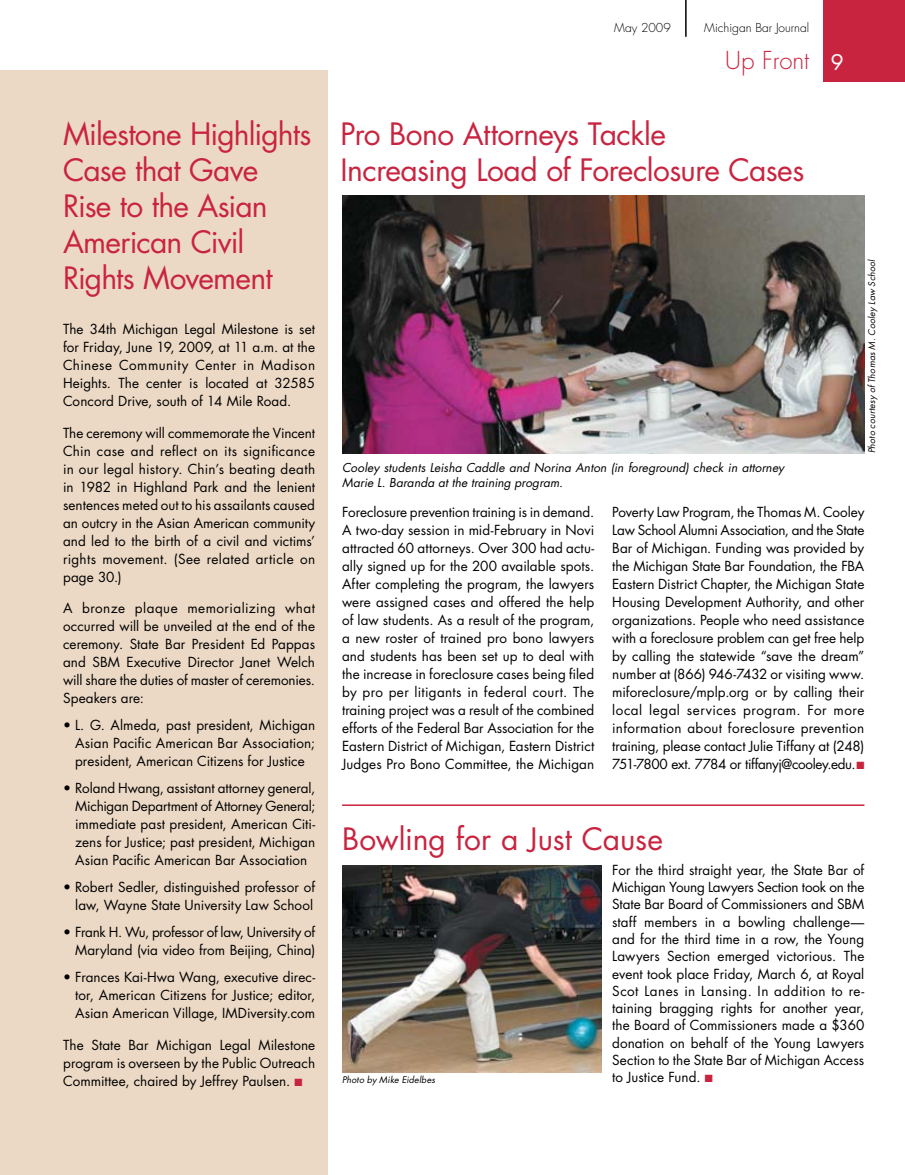
<style>
.page{position:relative;width:905px;height:1175px;background:#fff}
.page>*{position:absolute;margin:0;border:0;box-sizing:border-box;transform-origin:0 0}
.t1{font:30px/36px "Futura";letter-spacing:-.02em;color:#c9243f}
.t2{font:30px "Futura";color:#c9243f}
.t3{font:300 24px "Futura";color:#c9243f}
.t4{font:13.5px/18px "Futura";color:#000;text-align:justify}
.t5{font:italic 12px/15px "Futura";letter-spacing:.01em;color:#000}
.t6{font:300 12px "Futura";color:#000}
.t7{font:italic 9px "Futura";letter-spacing:.015em;color:#000}
.s1{color:#c9243f}
.s2{font-weight:400;font-size:21px;color:#fff}
</style>
<div class="page">
<div style="left:823px;top:0;width:81px;height:82px;background:#c9243f"></div>
<hr style="left:685px;top:0;width:1px;height:37px;background:#000">
<div style="left:0;top:70px;width:328px;height:1104px;background:#ecd9c5"></div>
<img style="left:342px;top:195px;width:522px;height:259px">
<img style="left:342px;top:865px;width:259px;height:207px">
<hr style="left:342px;top:804px;width:522px;height:2px;background:#c9243f">
<h1 class="t1" style="left:63px;top:116px;width:250px">Milestone Highlights<br>Case that Gave<br>Rise to the Asian<br>American Civil<br>Rights Movement</h1>
<p class="t4" style="left:63px;top:320px;width:254px">The 34th Michigan Legal Milestone is set for Friday, June 19, 2009, at 11 a.m. at the Chinese Community Center in Madison Heights. The center is located at 32585<br>Concord Drive, south of 14 Mile Road.</p>
<p class="t4" style="left:63px;top:423px;width:254px">The ceremony will commemorate the Vincent Chin case and reflect on its significance in our legal history. Chin’s beating death in 1982 in Highland Park and the lenient sentences meted out to his assailants caused an outcry in the Asian American community and led to the birth of a civil and victims’ rights movement. (See related article on page 30.)</p>
<p class="t4" style="left:63px;top:599px;width:254px">A bronze plaque memorializing what occurred will be unveiled at the end of the ceremony. State Bar President Ed Pappas and SBM Executive Director Janet Welch will share the duties of master of ceremonies.<br>Speakers are:</p>
<p class="t4" style="left:75px;top:716px;width:242px;text-indent:-12px">• L. G. Almeda, past president, Michigan Asian Pacific American Bar Association; president, American Citizens for Justice</p>
<p class="t4" style="left:75px;top:779px;width:241px;text-indent:-12px">• Roland Hwang, assistant attorney general, Michigan Department of Attorney General; immediate past president, American Citi&shy;zens for Justice; past president, Michigan Asian Pacific American Bar Association</p>
<p class="t4" style="left:63px;top:878px;width:253px;text-align:right">• Robert Sedler, distinguished professor of law, Wayne State University Law School</p>
<p class="t4" style="left:63px;top:923px;width:254px;text-align:right">• Frank H. Wu, professor of law, University of<br>Maryland (via video from Beijing, China)</p>
<p class="t4" style="left:75px;top:968px;width:241px;text-indent:-12px">• Frances Kai-Hwa Wang, executive direc&shy;tor, American Citizens for Justice; editor, Asian American Village, IMDiversity.com</p>
<p class="t4" style="left:63px;top:1035px;width:254px">The State Bar Michigan Legal Milestone program is overseen by the Public Outreach Committee, chaired by Jeffrey Paulsen. <span class="s1">■</span></p>
<p class="t6" style="left:614px;top:20px;width:58px">May 2009</p>
<p class="t6" style="left:704px;top:20px;width:106px">Michigan Bar Journal</p>
<h2 class="t3" style="left:725px;top:45px;width:120px">Up Front <span class="s2">9</span></h2>
<h1 class="t1" style="left:340px;top:116px;width:465px">Pro Bono Attorneys Tackle<br>Increasing Load of Foreclosure Cases</h1>
<p class="t5" style="left:342px;top:459px;width:443px">Cooley students Leisha Caddle and Norina Anton (in foreground) check in attorney<br>Marie L. Baranda at the training program.</p>
<p class="t7" style="left:865px;top:453px;width:196px;rotate:-90deg">Photo courtesy of Thomas M. Cooley Law School</p>
<p class="t4" style="left:342px;top:503px;width:254px">Foreclosure prevention training is in demand.<br>A two-day session in mid-February in Novi attracted 60 attorneys. Over 300 had actu&shy;ally signed up for the 200 available spots.<br>After completing the program, the lawyers were assigned cases and offered the help of law students. As a result of the program, a new roster of trained pro bono lawyers and students has been set up to deal with the increase in foreclosure cases being filed by pro per litigants in federal court. The training project was a result of the combined efforts of the Federal Bar Association for the Eastern District of Michigan, Eastern District Judges Pro Bono Committee, the Michigan</p>
<p class="t4" style="left:612px;top:503px;width:254px">Poverty Law Program, the Thomas M. Cooley Law School Alumni Association, and the State Bar of Michigan. Funding was provided by the Michigan State Bar Foundation, the FBA Eastern District Chapter, the Michigan State Housing Development Authority, and other organizations. People who need assistance with a foreclosure problem can get free help by calling the statewide “save the dream” number at (866) 946-7432 or visiting www. miforeclosure/mplp.org or by calling their local legal services program. For more information about foreclosure prevention training, please contact Julie Tiffany at (248)<br>751-7800 ext. 7784 or tiffanyj@cooley.edu.<span class="s1">■</span></p>
<h1 class="t2" style="left:342px;top:818px;width:322px">Bowling for a Just Cause</h1>
<p class="t7" style="left:342px;top:1073px;width:94px">Photo by Mike Eidelbes</p>
<p class="t4" style="left:612px;top:861px;width:254px;line-height:17.2px">For the third straight year, the State Bar of Michigan Young Lawyers Section took on the State Bar Board of Commissioners and SBM staff members in a bowling challenge— and for the third time in a row, the Young Lawyers Section emerged victorious. The event took place Friday, March 6, at Royal Scot Lanes in Lansing. In addition to re&shy;taining bragging rights for another year, the Board of Commissioners made a $360 donation on behalf of the Young Lawyers Section to the State Bar of Michigan Access to Justice Fund. <span class="s1">■</span></p>
</div>
